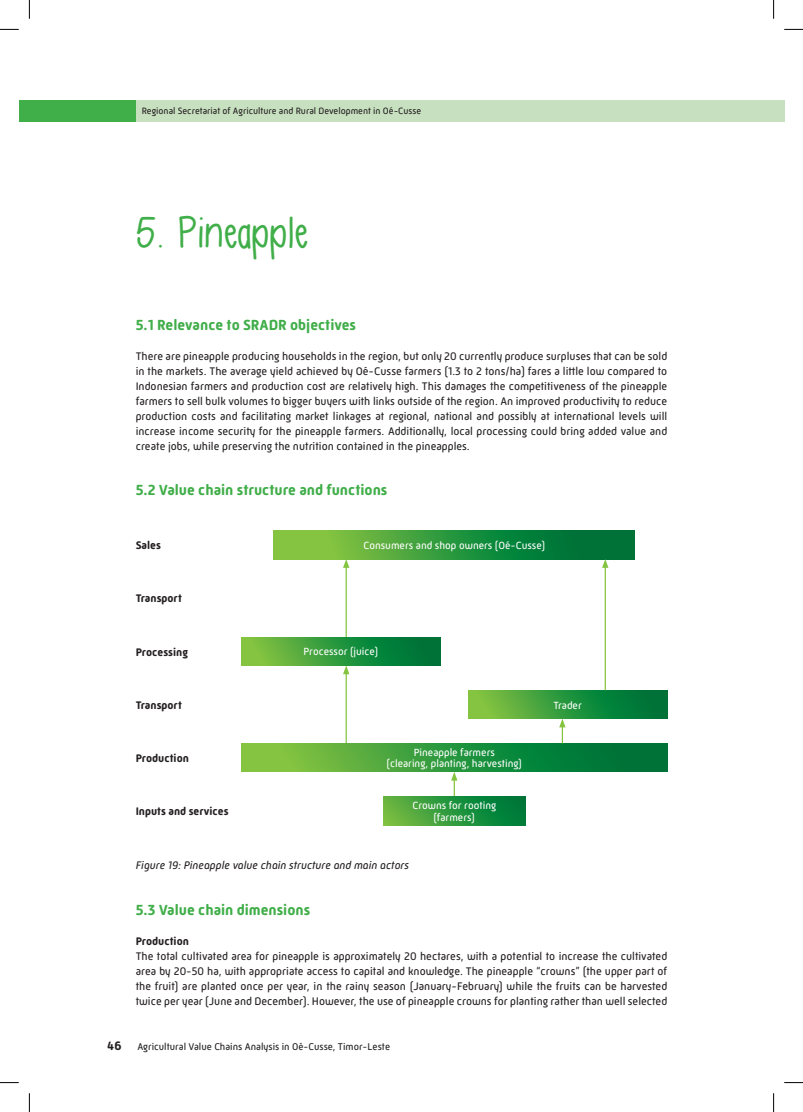
<style>
.page{position:relative;width:803px;height:1112px;background:#fff}
.page>*{position:absolute;margin:0;border:0;box-sizing:border-box;transform-origin:0 0}
.t1{font:45px "Asdfghjkl";letter-spacing:.01em;color:#40ae49}
.t2{font:700 15px "Mic 32 New Rounded";color:#40ae49}
.t3{font:700 12.5px "Mic 32 New Rounded";color:#231f20}
.t4{font:11.25px/15px "Mic 32 New Rounded";color:#231f20;text-align:justify}
.t5{font:700 11.25px "Mic 32 New Rounded";color:#231f20}
.t6{font:italic 11.25px "Mic 32 New Rounded";color:#231f20}
.t7{font:10.62px/11.2px "Mic 32 New Rounded";color:#fff;text-align:center}
.t8{font:10px "Mic 32 New Rounded";color:#231f20}
.t9{font:9.38px "Mic 32 New Rounded";color:#231f20}
</style>
<div class="page">
<div style="left:773px;top:100px;width:11px;height:22px;background:#c7e0bf"></div>
<div style="left:19px;top:100px;width:754px;height:22px;background:#c7e0bf"></div>
<div style="left:19px;top:100px;width:117px;height:22px;background:#40ae49"></div>
<svg style="left:274px;top:530px;width:361px;height:29px;background:#35983c"></svg>
<svg style="left:468px;top:690px;width:199px;height:28px;background:#32983c"></svg>
<hr style="left:346px;top:565px;width:1px;height:72px;background:#84c440">
<svg style="left:343px;top:559px;width:6px;height:8px"></svg>
<hr style="left:346px;top:672px;width:1px;height:71px;background:#84c440">
<svg style="left:343px;top:665px;width:6px;height:9px"></svg>
<hr style="left:605px;top:565px;width:1px;height:125px;background:#84c440">
<svg style="left:602px;top:559px;width:6px;height:8px"></svg>
<svg style="left:241px;top:743px;width:426px;height:28px;background:#33983c"></svg>
<svg style="left:451px;top:771px;width:6px;height:25px"></svg>
<svg style="left:559px;top:718px;width:6px;height:25px"></svg>
<svg style="left:383px;top:796px;width:142px;height:28px;background:#2c973d"></svg>
<svg style="left:241px;top:637px;width:199px;height:28px;background:#32983c"></svg>
<svg style="left:0;top:29px;width:19px;height:1px"></svg>
<svg style="left:784px;top:29px;width:19px;height:1px"></svg>
<svg style="left:0;top:1082px;width:19px;height:1px"></svg>
<svg style="left:784px;top:1082px;width:19px;height:1px"></svg>
<svg style="left:29px;top:0;width:1px;height:19px"></svg>
<svg style="left:29px;top:1093px;width:1px;height:18px"></svg>
<svg style="left:773px;top:0;width:1px;height:19px"></svg>
<svg style="left:773px;top:1093px;width:1px;height:18px"></svg>
<p class="t9" style="left:142px;top:105px;width:281px">Regional Secretariat of Agriculture and Rural Development in Oé-Cusse</p>
<h1 class="t1" style="left:136px;top:209px;width:174px">5. Pineapple</h1>
<h2 class="t2" style="left:136px;top:316px;width:222px">5.1 Relevance to SRADR objectives</h2>
<p class="t4" style="left:136px;top:348px;width:533px">There are pineapple producing households in the region, but only 20 currently produce surpluses that can be sold in the markets. The average yield achieved by Oé-Cusse farmers (1.3 to 2 tons/ha) fares a little low compared to Indonesian farmers and production cost are relatively high. This damages the competitiveness of the pineapple farmers to sell bulk volumes to bigger buyers with links outside of the region. An improved productivity to reduce production costs and facilitating market linkages at regional, national and possibly at international levels will increase income security for the pineapple farmers. Additionally, local processing could bring added value and create jobs, while preserving the nutrition contained in the pineapples.</p>
<h2 class="t2" style="left:136px;top:481px;width:253px">5.2 Value chain structure and functions</h2>
<p class="t5" style="left:136px;top:538px;width:27px">Sales</p>
<p class="t5" style="left:136px;top:592px;width:48px">Transport</p>
<p class="t5" style="left:136px;top:645px;width:54px">Processing</p>
<p class="t5" style="left:136px;top:698px;width:48px">Transport</p>
<p class="t5" style="left:136px;top:751px;width:55px">Production</p>
<p class="t5" style="left:136px;top:804px;width:94px">Inputs and services</p>
<p class="t7" style="left:363px;top:539px;width:183px">Consumers and shop owners (Oé-Cusse)</p>
<p class="t7" style="left:303px;top:646px;width:76px">Processor (juice)</p>
<p class="t7" style="left:387px;top:746px;width:137px">Pineapple farmers<br>(clearing, planting, harvesting)</p>
<p class="t7" style="left:412px;top:799px;width:85px">Crowns for rooting (farmers)</p>
<p class="t7" style="left:554px;top:699px;width:30px">Trader</p>
<p class="t6" style="left:136px;top:858px;width:275px">Figure 19: Pineapple value chain structure and main actors</p>
<h2 class="t2" style="left:136px;top:901px;width:176px">5.3 Value chain dimensions</h2>
<p class="t5" style="left:136px;top:934px;width:55px">Production</p>
<p class="t4" style="left:136px;top:948px;width:533px">The total cultivated area for pineapple is approximately 20 hectares, with a potential to increase the cultivated area by 20-50 ha, with appropriate access to capital and knowledge. The pineapple “crowns” (the upper part of the fruit) are planted once per year, in the rainy season (January-February) while the fruits can be harvested twice per year (June and December). However, the use of pineapple crowns for planting rather than well selected</p>
<p class="t3" style="left:107px;top:1038px;width:16px">46</p>
<p class="t8" style="left:137px;top:1040px;width:254px">Agricultural Value Chains Analysis in Oé-Cusse, Timor-Leste</p>
</div>
